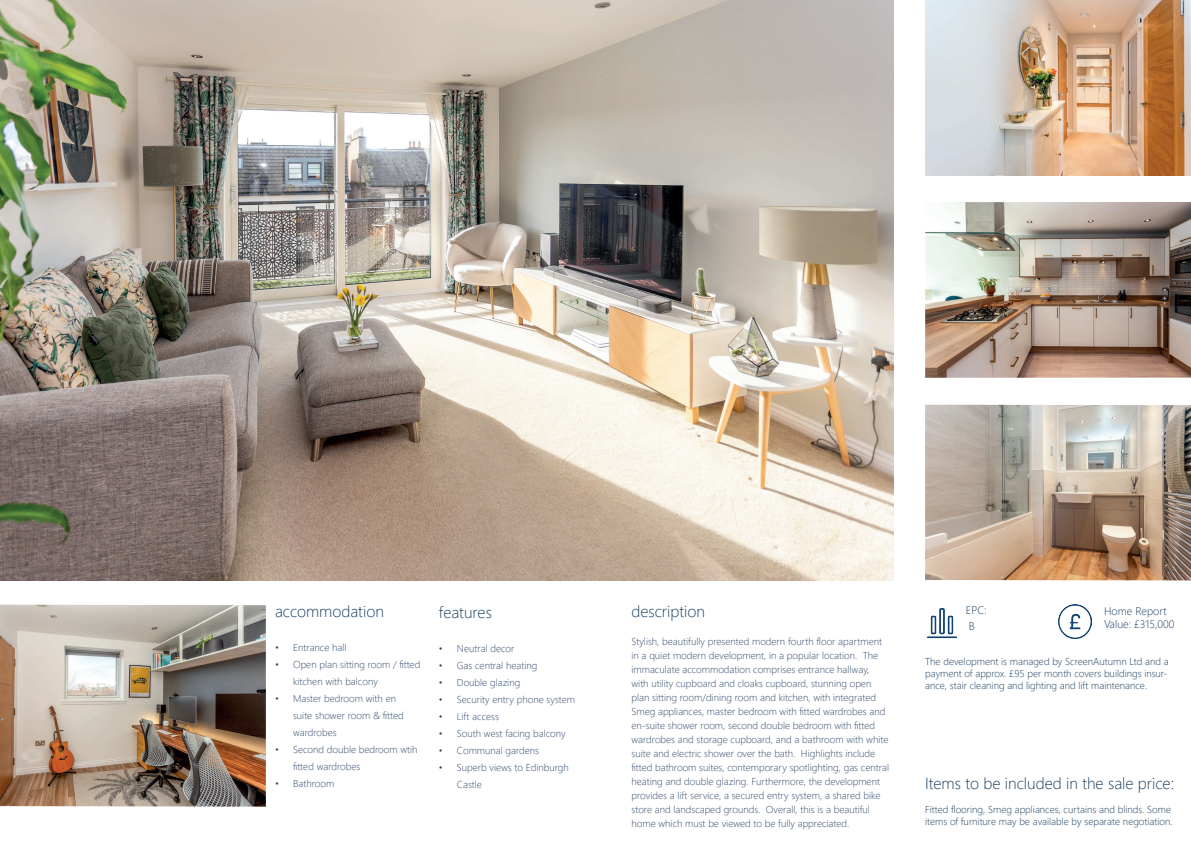
<style>
.page{position:relative;width:1191px;height:842px;background:#fff}
.page>*{position:absolute;margin:0;border:0;box-sizing:border-box;transform-origin:0 0}
.t1{font:300 16px "Segoe UI";color:#173d5f}
.t2{font:300 11px/16px "Segoe UI";color:#153c5f}
.t3{font:300 10px/14px "Segoe UI";color:#2f486a}
.t4{font:300 10px/12px "Segoe UI";color:#173d5f}
</style>
<div class="page">
<img style="left:0;top:0;width:893px;height:580px">
<img style="left:925px;top:0;width:266px;height:176px">
<img style="left:925px;top:202px;width:266px;height:176px">
<img style="left:925px;top:405px;width:266px;height:175px">
<img style="left:1058px;top:605px;width:33px;height:33px">
<img style="left:927px;top:608px;width:30px;height:31px">
<img style="left:0;top:605px;width:266px;height:202px">
<h1 class="t1" style="left:275px;top:596px;width:110px">accommodation</h1>
<p class="t3" style="left:275px;top:640px;width:73px">• Entrance hall</p>
<p class="t3" style="left:293px;top:655px;width:129px;line-height:17px;text-indent:-18px">• Open plan sitting room / fitted kitchen with balcony</p>
<p class="t3" style="left:293px;top:689px;width:112px;line-height:17px;text-indent:-18px">• Master bedroom with en suite shower room &amp; fitted wardrobes</p>
<p class="t3" style="left:293px;top:740px;width:126px;line-height:17px;text-indent:-18px">• Second double bedroom wtih fitted wardrobes</p>
<p class="t3" style="left:275px;top:776px;width:61px">• Bathroom</p>
<h1 class="t1" style="left:439px;top:597px;width:54px">features</h1>
<p class="t3" style="left:439px;top:640px;width:77px">• Neutral decor</p>
<p class="t3" style="left:439px;top:657px;width:100px">• Gas central heating</p>
<p class="t3" style="left:439px;top:674px;width:83px">• Double glazing</p>
<p class="t3" style="left:439px;top:691px;width:138px">• Security entry phone system</p>
<p class="t3" style="left:439px;top:708px;width:61px">• Lift access</p>
<p class="t3" style="left:439px;top:725px;width:128px">• South west facing balcony</p>
<p class="t3" style="left:439px;top:742px;width:102px">• Communal gardens</p>
<p class="t3" style="left:457px;top:758px;width:113px;line-height:17px;text-indent:-18px">• Superb views to Edinburgh<br>Castle</p>
<h1 class="t1" style="left:631px;top:596px;width:75px">description</h1>
<p class="t3" style="left:631px;top:634px;width:259px">Stylish, beautifully presented modern fourth floor apartment in a quiet modern development, in a popular location. The immaculate accommodation comprises entrance hallway,<br>with utility cupboard and cloaks cupboard, stunning open plan sitting room/dining room and kitchen, with integrated Smeg appliances, master bedroom with fitted wardrobes and en-suite shower room, second double bedroom with fitted wardrobes and storage cupboard, and a bathroom with white suite and electric shower over the bath. Highlights include fitted bathroom suites, contemporary spotlighting, gas central heating and double glazing. Furthermore, the development provides a lift service, a secured entry system, a shared bike store and landscaped grounds. Overall, this is a beautiful home which must be viewed to be fully appreciated.</p>
<p class="t2" style="left:966px;top:600px;width:22px">EPC:<br>B</p>
<p class="t2" style="left:1104px;top:603px;width:72px;line-height:13.2px">Home Report<br>Value: £315,000</p>
<p class="t4" style="left:925px;top:654px;width:245px">The development is managed by ScreenAutumn Ltd and a payment of approx. £95 per month covers buildings insur&shy;ance, stair cleaning and lighting and lift maintenance.</p>
<h1 class="t1" style="left:925px;top:768px;width:251px">Items to be included in the sale price:</h1>
<p class="t4" style="left:925px;top:803px;width:249px">Fitted flooring, Smeg appliances, curtains and blinds. Some items of furniture may be available by separate negotiation.</p>
</div>
